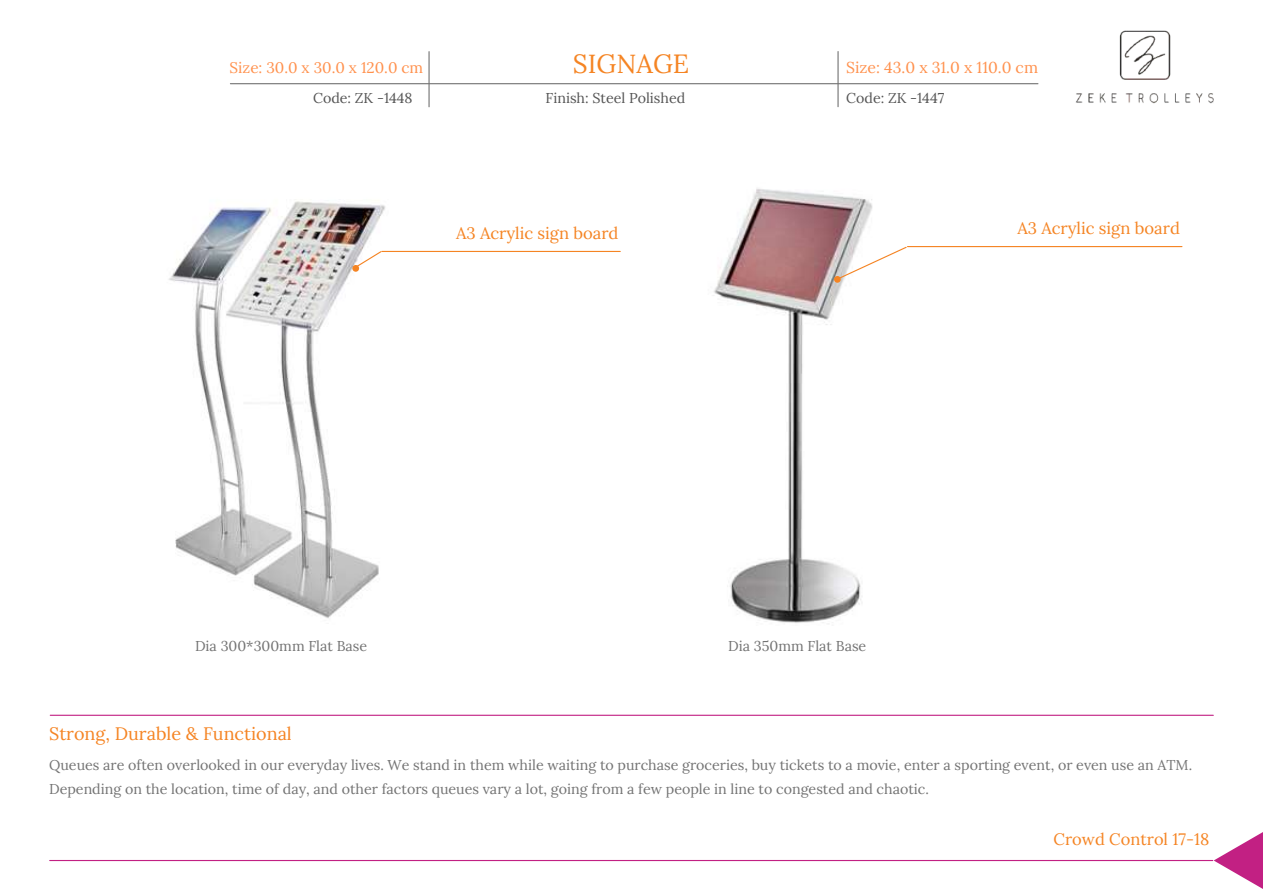
<style>
.page{position:relative;width:1263px;height:894px;background:#fff}
.page>*{position:absolute;margin:0;border:0;box-sizing:border-box;transform-origin:0 0}
.t1{font:26.25px "Lora";color:#f58423}
.t2{font:18px "Lora";color:#f58423}
.t3{font:16.65px "Lora";color:#f58423}
.t4{font:16.5px "Lora";color:#f58423}
.t5{font:15.75px "Lora";color:#ff914d}
.t6{font:15.3px "Lora";color:#ff914d}
.t7{font:14.25px/23.5px "Lora";color:#737373}
.t8{font:14.25px "Lora";color:#545454}
</style>
<div class="page">
<hr style="left:50px;top:859px;width:1163px;height:1px;background:#c22083">
<img style="left:1076px;top:30px;width:138px;height:74px">
<svg style="left:1214px;top:832px;width:49px;height:57px"></svg>
<hr style="left:50px;top:714px;width:1163px;height:1px;background:#c22083">
<hr style="left:428px;top:52px;width:2px;height:55px;background:#737373">
<hr style="left:837px;top:51px;width:2px;height:56px;background:#737373">
<hr style="left:230px;top:83px;width:808px;height:1px;background:#737373">
<img style="left:169px;top:201px;width:227px;height:417px">
<hr style="left:382px;top:251px;width:238px;height:1px;background:#f58423">
<svg style="left:354px;top:250px;width:28px;height:19px"></svg>
<div style="left:352px;top:265px;width:7px;height:7px;background:#f58423;border-radius:50%"></div>
<img style="left:713px;top:188px;width:160px;height:436px">
<hr style="left:907px;top:246px;width:275px;height:1px;background:#f58423">
<svg style="left:836px;top:246px;width:72px;height:34px"></svg>
<div style="left:834px;top:276px;width:7px;height:7px;background:#f58423;border-radius:50%"></div>
<h1 class="t1" style="left:573px;top:46px;width:118px">SIGNAGE</h1>
<p class="t6" style="left:230px;top:58px;width:195px">Size: 30.0 x 30.0 x 120.0 cm</p>
<p class="t5" style="left:846px;top:57px;width:193px">Size: 43.0 x 31.0 x 110.0 cm</p>
<p class="t8" style="left:546px;top:88px;width:141px">Finish: Steel Polished</p>
<p class="t8" style="left:313px;top:88px;width:101px">Code: ZK -1448</p>
<p class="t8" style="left:846px;top:88px;width:100px">Code: ZK -1447</p>
<p class="t3" style="left:456px;top:222px;width:164px">A3 Acrylic sign board</p>
<p class="t3" style="left:1017px;top:217px;width:164px">A3 Acrylic sign board</p>
<p class="t7" style="left:195px;top:634px;width:174px">Dia 300*300mm Flat Base</p>
<p class="t7" style="left:728px;top:634px;width:140px">Dia 350mm Flat Base</p>
<p class="t2" style="left:49px;top:721px;width:244px">Strong, Durable &amp; Functional</p>
<p class="t7" style="left:49px;top:752px;width:1144px">Queues are often overlooked in our everyday lives. We stand in them while waiting to purchase groceries, buy tickets to a movie, enter a sporting event, or even use an ATM.<br>Depending on the location, time of day, and other factors queues vary a lot, going from a few people in line to congested and chaotic.</p>
<p class="t4" style="left:1054px;top:828px;width:157px">Crowd Control 17-18</p>
</div>
